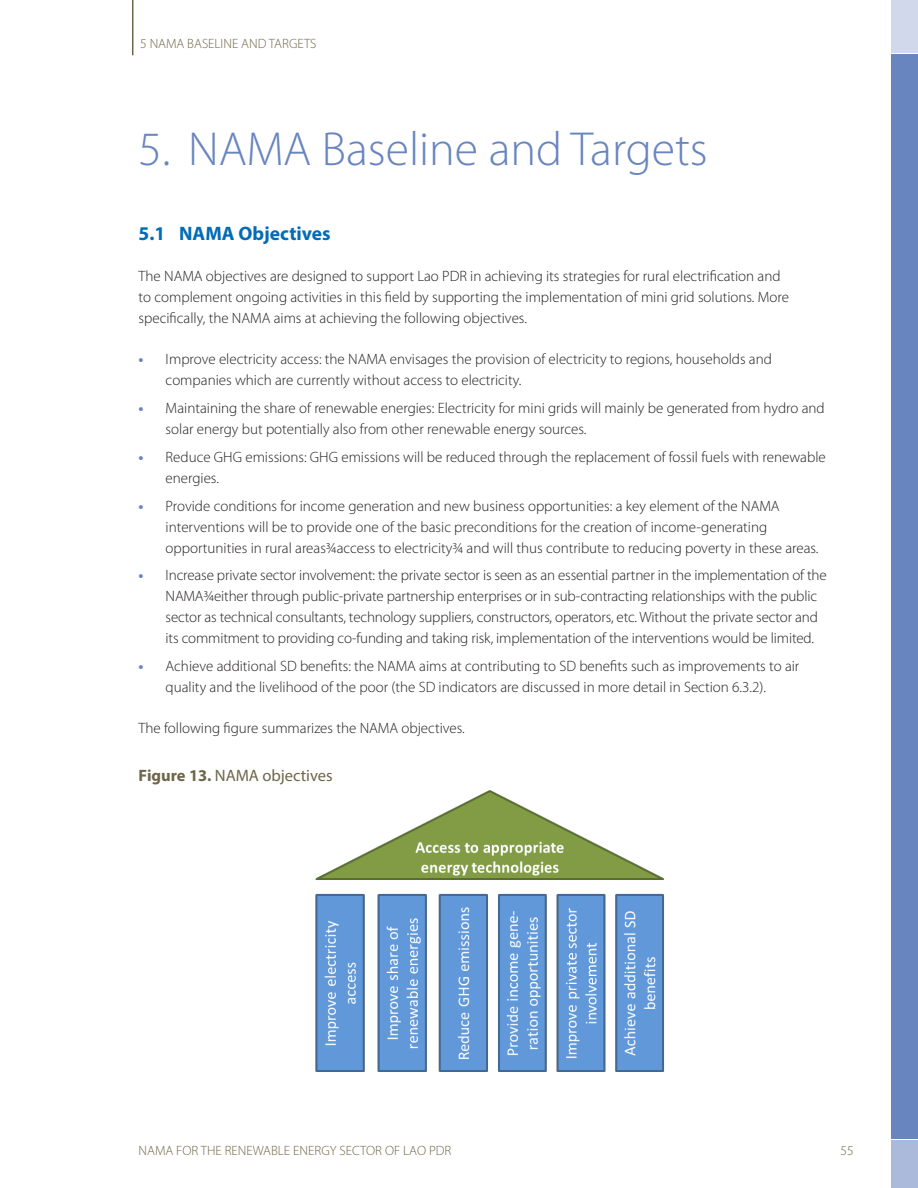
<style>
.page{position:relative;width:918px;height:1188px;background:#fff}
.page>*{position:absolute;margin:0;border:0;box-sizing:border-box;transform-origin:0 0}
.Heading{font:300 48px "Myriad Pro";color:#6985bf}
.Heading_2{font:700 19.5px "Myriad Pro";color:#006bb6}
.Figure_title{font:16.5px "Myriad Pro";color:#6d6648}
.Body_Text{font:300 15px/21px "Myriad Pro";color:#231f20}
.t1{font:300 13.5px "Myriad Pro";color:#6d6648}
.s1{font-weight:700;color:#6985bf}
.s2{font-weight:700}
</style>
<div class="page">
<div style="left:891px;top:0;width:27px;height:52px;background:#d1d8ec"></div>
<div style="left:891px;top:1140px;width:27px;height:48px;background:#abb9db"></div>
<div style="left:891px;top:54px;width:27px;height:1085px;background:#6985bf"></div>
<hr style="left:132px;top:0;width:1px;height:55px;background:#6d6648">
<img style="left:316px;top:791px;width:348px;height:281px">
<p class="t1" style="left:140px;top:36px;width:178px">5 NAMA BASELINE AND TARGETS</p>
<p class="Heading" style="left:139px;top:122px;width:571px">5. NAMA Baseline and Targets</p>
<p class="Heading_2" style="left:139px;top:220px;width:193px">5.1 NAMA Objectives</p>
<p class="Body_Text" style="left:139px;top:266px;width:652px">The NAMA objectives are designed to support Lao PDR in achieving its strategies for rural electrification and to complement ongoing activities in this field by supporting the implementation of mini grid solutions. More specifically, the NAMA aims at achieving the following objectives.</p>
<p class="Body_Text" style="left:166px;top:349px;width:608px;text-indent:-27px"><span class="s1">•</span> Improve electricity access: the NAMA envisages the provision of electricity to regions, households and companies which are currently without access to electricity.</p>
<p class="Body_Text" style="left:166px;top:398px;width:661px;text-indent:-27px"><span class="s1">•</span> Maintaining the share of renewable energies: Electricity for mini grids will mainly be generated from hydro and solar energy but potentially also from other renewable energy sources.</p>
<p class="Body_Text" style="left:166px;top:447px;width:662px;text-indent:-27px"><span class="s1">•</span> Reduce GHG emissions: GHG emissions will be reduced through the replacement of fossil fuels with renewable energies.</p>
<p class="Body_Text" style="left:166px;top:495px;width:654px;text-indent:-27px"><span class="s1">•</span> Provide conditions for income generation and new business opportunities: a key element of the NAMA interventions will be to provide one of the basic preconditions for the creation of income-generating opportunities in rural areas¾access to electricity¾ and will thus contribute to reducing poverty in these areas.</p>
<p class="Body_Text" style="left:166px;top:565px;width:663px;text-indent:-27px"><span class="s1">•</span> Increase private sector involvement: the private sector is seen as an essential partner in the implementation of the NAMA¾either through public-private partnership enterprises or in sub-contracting relationships with the public sector as technical consultants, technology suppliers, constructors, operators, etc. Without the private sector and its commitment to providing co-funding and taking risk, implementation of the interventions would be limited.</p>
<p class="Body_Text" style="left:139px;top:656px;width:662px;text-align:center"><span class="s1">•</span> Achieve additional SD benefits: the NAMA aims at contributing to SD benefits such as improvements to air quality and the livelihood of the poor (the SD indicators are discussed in more detail in Section 6.3.2).</p>
<p class="Body_Text" style="left:139px;top:718px;width:328px">The following figure summarizes the NAMA objectives.</p>
<p class="Figure_title" style="left:139px;top:766px;width:196px"><span class="s2">Figure 13.</span> NAMA objectives</p>
<p class="t1" style="left:139px;top:1143px;width:314px">NAMA FOR THE RENEWABLE ENERGY SECTOR OF LAO PDR</p>
<p class="t1" style="left:841px;top:1143px;width:15px">55</p>
</div>
